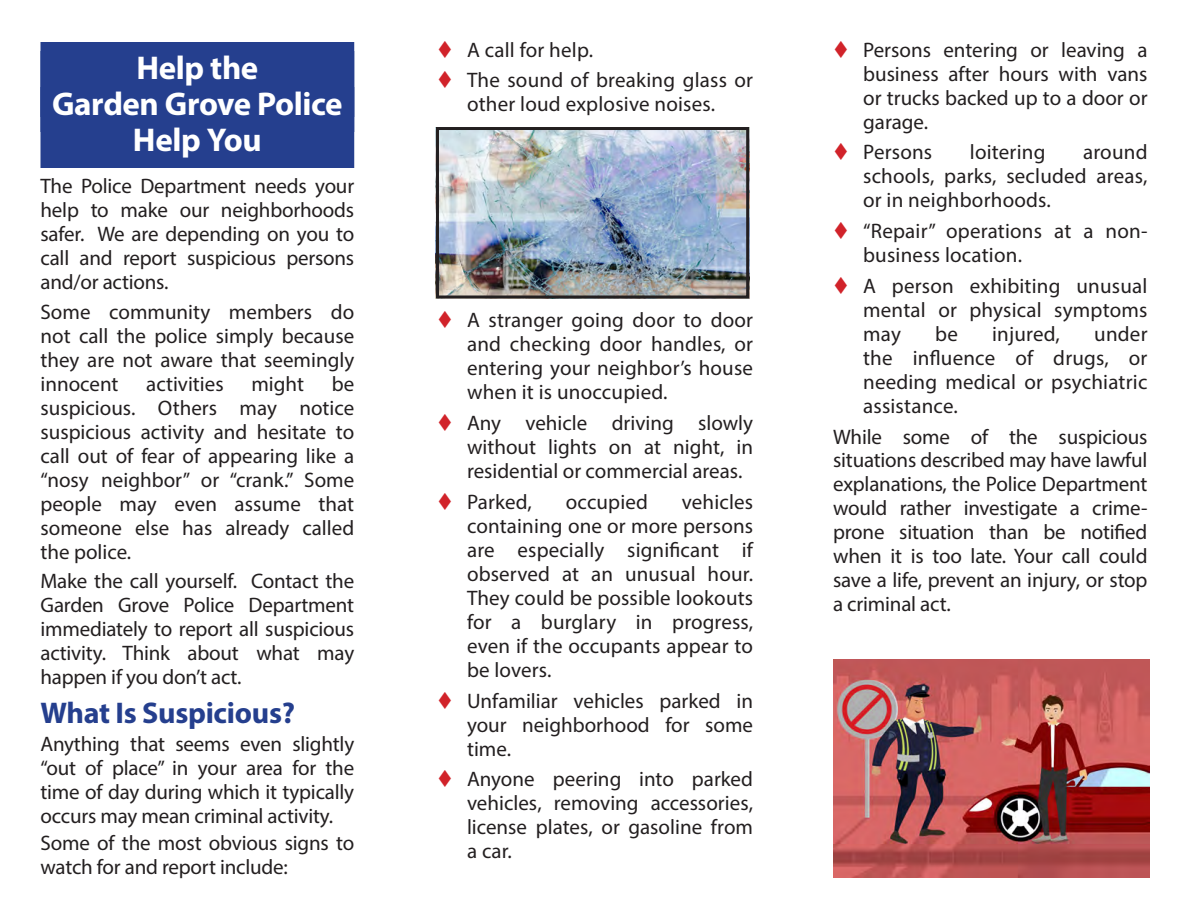
<style>
.page{position:relative;width:1188px;height:918px;background:#fff}
.page>*{position:absolute;margin:0;border:0;box-sizing:border-box;transform-origin:0 0}
.t1{font:700 33px/36px "Myriad Pro";letter-spacing:-.015em;color:#fff;text-align:center}
.t2{font:700 30px "Myriad Pro";letter-spacing:-.01em;color:#253f8e}
.t3{font:21px/24px "Myriad Pro";color:#231f20;text-align:justify}
.s1{color:#d1232a}
</style>
<div class="page">
<div style="left:40px;top:42px;width:314px;height:75px;background:#253f8e"></div>
<div style="left:40px;top:87px;width:314px;height:81px;background:#253f8e"></div>
<img style="left:440px;top:131px;width:305px;height:163px">
<div style="left:436px;top:127px;width:313px;height:171px;border:3px solid #231f20"></div>
<img style="left:833px;top:659px;width:316px;height:219px">
<h1 class="t1" style="left:52px;top:49px;width:292px">Help the<br>Garden Grove Police<br>Help You</h1>
<p class="t3" style="left:40px;top:174px;width:315px">The Police Department needs your help to make our neighborhoods safer. We are depending on you to call and report suspicious persons and/or actions.</p>
<p class="t3" style="left:40px;top:299px;width:315px">Some community members do not call the police simply because they are not aware that seemingly innocent</p>
<p class="t3" style="left:40px;top:371px;width:315px;text-indent:291px">be suspicious. Others may notice suspicious activity and hesitate to call out of fear of appearing like a “nosy neighbor” or “crank.” Some people may even assume that someone else has already called the police.</p>
<p class="t3" style="left:40px;top:569px;width:315px">Make the call yourself. Contact the Garden Grove Police Department immediately to report all suspicious activity. Think about what may happen if you don’t act.</p>
<h2 class="t2" style="left:40px;top:694px;width:256px">What Is Suspicious?</h2>
<p class="t3" style="left:40px;top:731px;width:315px">Anything that seems even slightly “out of place” in your area for the time of day during which it typically occurs may mean criminal activity.</p>
<p class="t3" style="left:40px;top:831px;width:315px">Some of the most obvious signs to watch for and report include:</p>
<p class="t3" style="left:146px;top:371px;width:79px">activities</p>
<p class="t3" style="left:251px;top:371px;width:54px">might</p>
<p class="t3" style="left:437px;top:37px;width:157px"><span class="s1">▼</span> A call for help.</p>
<p class="t3" style="left:437px;top:68px;width:318px;text-align:center"><span class="s1">▼</span> The sound of breaking glass or other loud explosive noises.</p>
<p class="t3" style="left:467px;top:308px;width:288px;text-indent:-30px"><span class="s1">▼</span> A stranger going door to door and checking door handles, or entering your neighbor’s house when it is unoccupied.</p>
<p class="t3" style="left:467px;top:411px;width:288px;text-indent:-30px"><span class="s1">▼</span> Any vehicle driving slowly without lights on at night, in residential or commercial areas.</p>
<p class="t3" style="left:437px;top:490px;width:96px"><span class="s1">▼</span> Parked,</p>
<p class="t3" style="left:566px;top:490px;width:84px">occupied</p>
<p class="t3" style="left:467px;top:490px;width:288px;text-indent:215px">vehicles containing one or more persons are especially significant if observed at an unusual hour.<br>They could be possible lookouts for a burglary in progress, even if the occupants appear to be lovers.</p>
<p class="t3" style="left:467px;top:688px;width:288px;text-indent:-30px"><span class="s1">▼</span> Unfamiliar vehicles parked in your neighborhood for some time.</p>
<p class="t3" style="left:467px;top:767px;width:288px;text-indent:-30px"><span class="s1">▼</span> Anyone peering into parked vehicles, removing accessories, license plates, or gasoline from a car.</p>
<p class="t3" style="left:863px;top:37px;width:286px;text-indent:-30px"><span class="s1">▼</span> Persons entering or leaving a business after hours with vans or trucks backed up to a door or garage.</p>
<p class="t3" style="left:833px;top:140px;width:101px"><span class="s1">▼</span> Persons</p>
<p class="t3" style="left:970px;top:140px;width:77px">loitering</p>
<p class="t3" style="left:863px;top:140px;width:286px;text-indent:220px">around schools, parks, secluded areas, or in neighborhoods.</p>
<p class="t3" style="left:863px;top:219px;width:286px;text-indent:-30px"><span class="s1">▼</span> “Repair” operations at a non&shy;business location.</p>
<p class="t3" style="left:863px;top:274px;width:286px;text-indent:-30px"><span class="s1">▼</span> A person exhibiting unusual mental or physical symptoms may</p>
<p class="t3" style="left:863px;top:322px;width:286px;text-indent:231px">under the influence of drugs, or needing medical or psychiatric assistance.</p>
<p class="t3" style="left:833px;top:424px;width:316px">While some of the suspicious situations described may have lawful explanations, the Police Department would rather investigate a crime&shy;prone situation than be notified when it is too late. Your call could save a life, prevent an injury, or stop a criminal act.</p>
<p class="t3" style="left:935px;top:322px;width:24px">be</p>
<p class="t3" style="left:992px;top:322px;width:69px">injured,</p>
</div>
